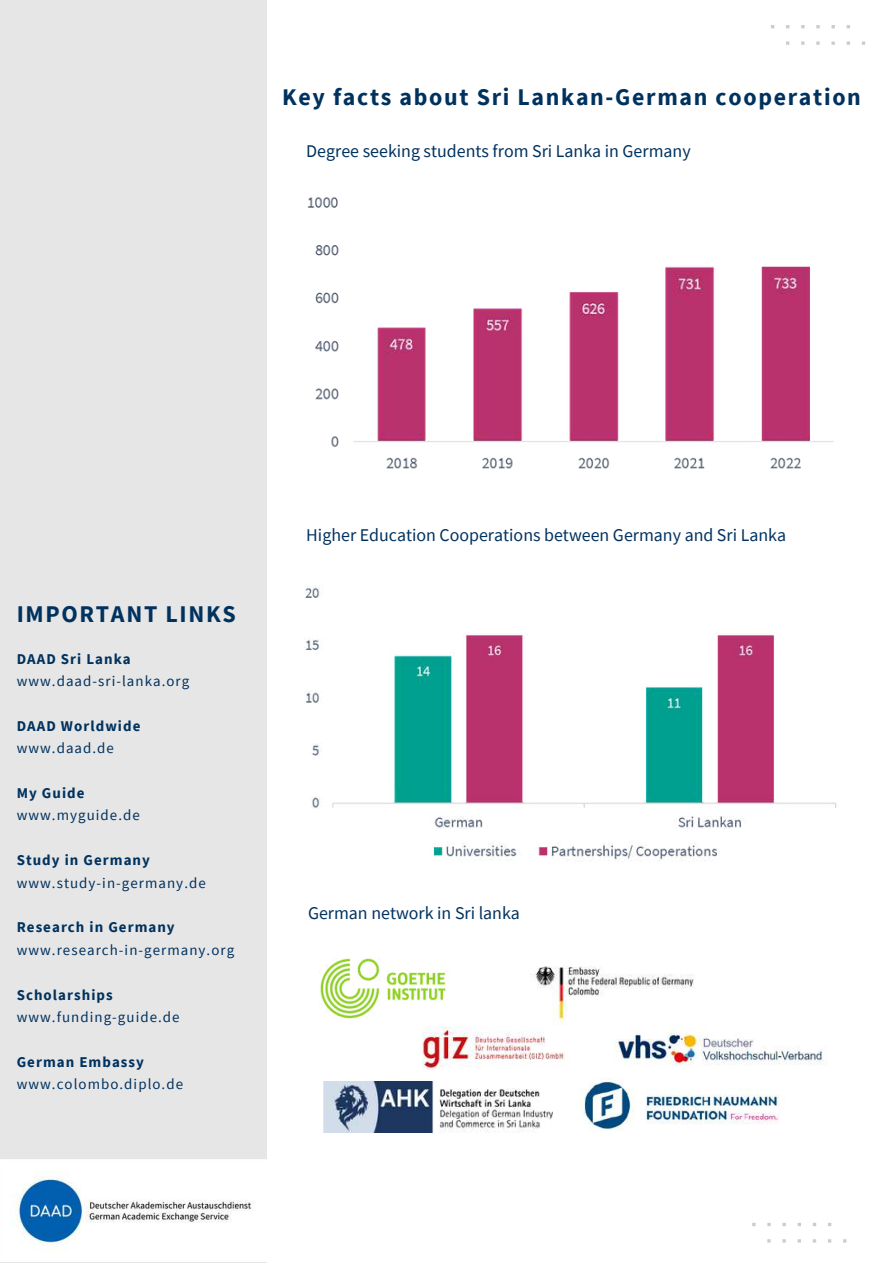
<style>
.page{position:relative;width:893px;height:1264px;background:#fff}
.page>*{position:absolute;margin:0;border:0;box-sizing:border-box;transform-origin:0 0}
.t1{font:700 24px "Source Sans Pro";letter-spacing:.07em;color:#00325f}
.t2{font:700 23.85px "Source Sans Pro";letter-spacing:.07em;color:#00325f}
.t3{font:17.85px "Source Sans Pro";color:#00325f}
.t4{font:14.85px "Source Sans Pro";letter-spacing:.07em;color:#00325f}
.t5{font:700 14.85px "Source Sans Pro";letter-spacing:.07em;color:#00325f}
</style>
<div class="page">
<div style="left:0;top:0;width:267px;height:1262px;background:#e7e6e6"></div>
<svg style="left:752px;top:1223px;width:94px;height:20px"></svg>
<svg style="left:771px;top:25px;width:94px;height:20px"></svg>
<img style="left:308px;top:197px;width:526px;height:272px">
<img style="left:0;top:1159px;width:267px;height:102px">
<img style="left:533px;top:966px;width:161px;height:59px">
<img style="left:319px;top:958px;width:127px;height:61px">
<img style="left:422px;top:1026px;width:143px;height:43px">
<img style="left:581px;top:1081px;width:199px;height:49px">
<img style="left:304px;top:586px;width:533px;height:276px">
<img style="left:323px;top:1081px;width:229px;height:51px">
<img style="left:614px;top:1029px;width:213px;height:37px">
<h2 class="t2" style="left:282px;top:81px;width:580px">Key facts about Sri Lankan-German cooperation</h2>
<p class="t3" style="left:306px;top:139px;width:386px">Degree seeking students from Sri Lanka in Germany</p>
<h1 class="t1" style="left:17px;top:598px;width:221px">IMPORTANT LINKS</h1>
<p class="t5" style="left:17px;top:649px;width:116px">DAAD Sri Lanka</p>
<p class="t4" style="left:17px;top:671px;width:174px">www.daad-sri-lanka.org</p>
<p class="t5" style="left:17px;top:716px;width:125px">DAAD Worldwide</p>
<p class="t4" style="left:17px;top:738px;width:99px">www.daad.de</p>
<p class="t5" style="left:17px;top:783px;width:69px">My Guide</p>
<p class="t4" style="left:17px;top:805px;width:125px">www.myguide.de</p>
<p class="t5" style="left:17px;top:850px;width:135px">Study in Germany</p>
<p class="t4" style="left:17px;top:873px;width:190px">www.study-in-germany.de</p>
<p class="t5" style="left:17px;top:917px;width:159px">Research in Germany</p>
<p class="t4" style="left:17px;top:940px;width:219px">www.research-in-germany.org</p>
<p class="t5" style="left:17px;top:984px;width:97px">Scholarships</p>
<p class="t4" style="left:17px;top:1007px;width:164px">www.funding-guide.de</p>
<p class="t5" style="left:17px;top:1052px;width:129px">German Embassy</p>
<p class="t4" style="left:17px;top:1074px;width:168px">www.colombo.diplo.de</p>
<p class="t3" style="left:306px;top:523px;width:481px">Higher Education Cooperations between Germany and Sri Lanka</p>
<p class="t3" style="left:308px;top:901px;width:213px">German network in Sri lanka</p>
</div>
